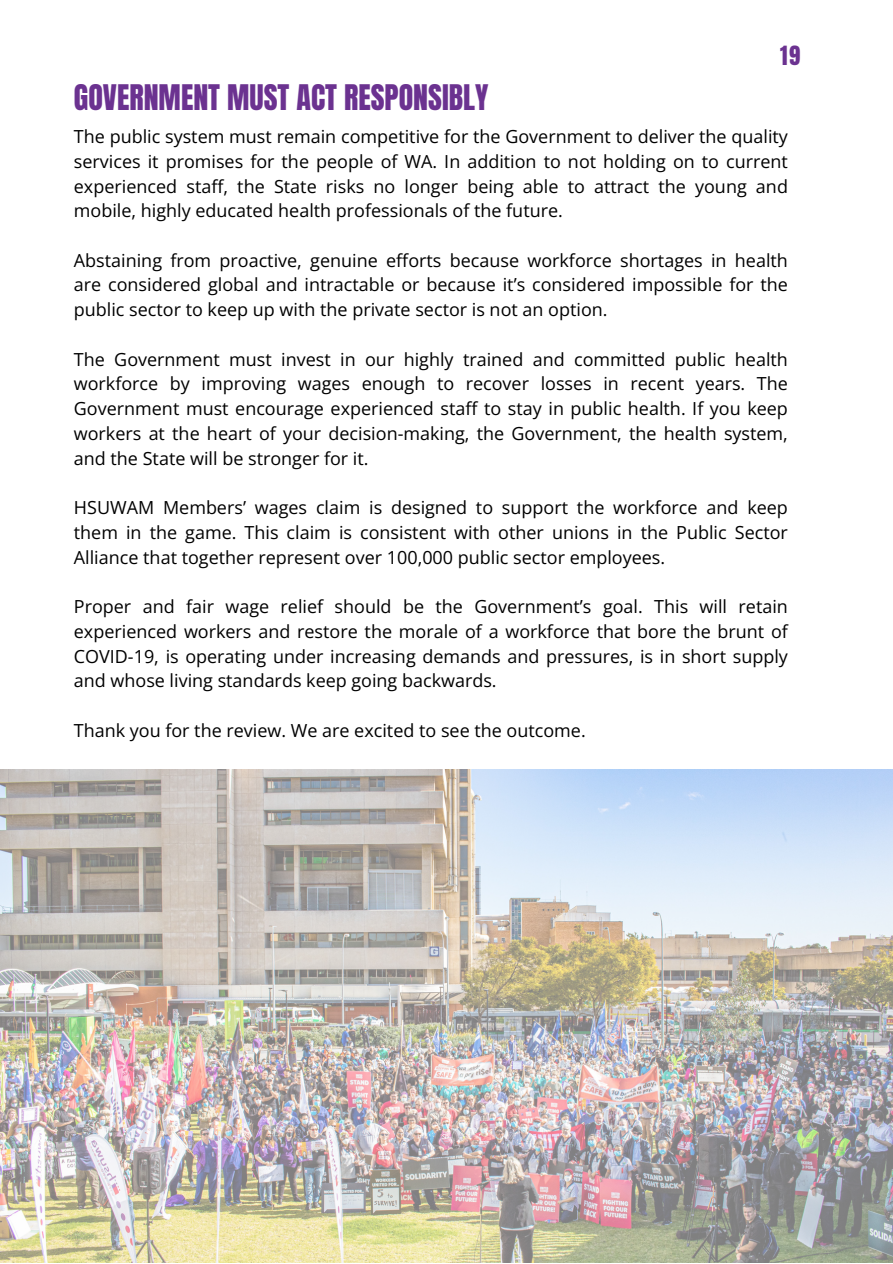
<style>
.page{position:relative;width:893px;height:1264px;background:#fff}
.page>*{position:absolute;margin:0;border:0;box-sizing:border-box;transform-origin:0 0}
.t1{font:30px "Anton";color:#6b3290}
.t2{font:22.5px "Anton";color:#6b3290}
.t3{font:18px/24.8px "Open Sans";color:#000;text-align:justify}
</style>
<div class="page">
<img style="left:0;top:769px;width:892px;height:493px">
<p class="t1" style="left:74px;top:75px;width:416px">GOVERNMENT MUST ACT RESPONSIBLY</p>
<p class="t2" style="left:780px;top:40px;width:22px">19</p>
<p class="t3" style="left:74px;top:124px;width:715px">The public system must remain competitive for the Government to deliver the quality services it promises for the people of WA. In addition to not holding on to current experienced staff, the State risks no longer being able to attract the young and mobile, highly educated health professionals of the future.</p>
<p class="t3" style="left:74px;top:247px;width:715px">Abstaining from proactive, genuine efforts because workforce shortages in health are considered global and intractable or because it’s considered impossible for the public sector to keep up with the private sector is not an option.</p>
<p class="t3" style="left:74px;top:346px;width:715px">The Government must invest in our highly trained and committed public health workforce by improving wages enough to recover losses in recent years. The Government must encourage experienced staff to stay in public health. If you keep workers at the heart of your decision-making, the Government, the health system, and the State will be stronger for it.</p>
<p class="t3" style="left:74px;top:495px;width:715px">HSUWAM Members’ wages claim is designed to support the workforce and keep them in the game. This claim is consistent with other unions in the Public Sector Alliance that together represent over 100,000 public sector employees.</p>
<p class="t3" style="left:74px;top:593px;width:715px">Proper and fair wage relief should be the Government’s goal. This will retain experienced workers and restore the morale of a workforce that bore the brunt of COVID-19, is operating under increasing demands and pressures, is in short supply and whose living standards keep going backwards.</p>
<p class="t3" style="left:74px;top:717px;width:513px">Thank you for the review. We are excited to see the outcome.</p>
</div>
